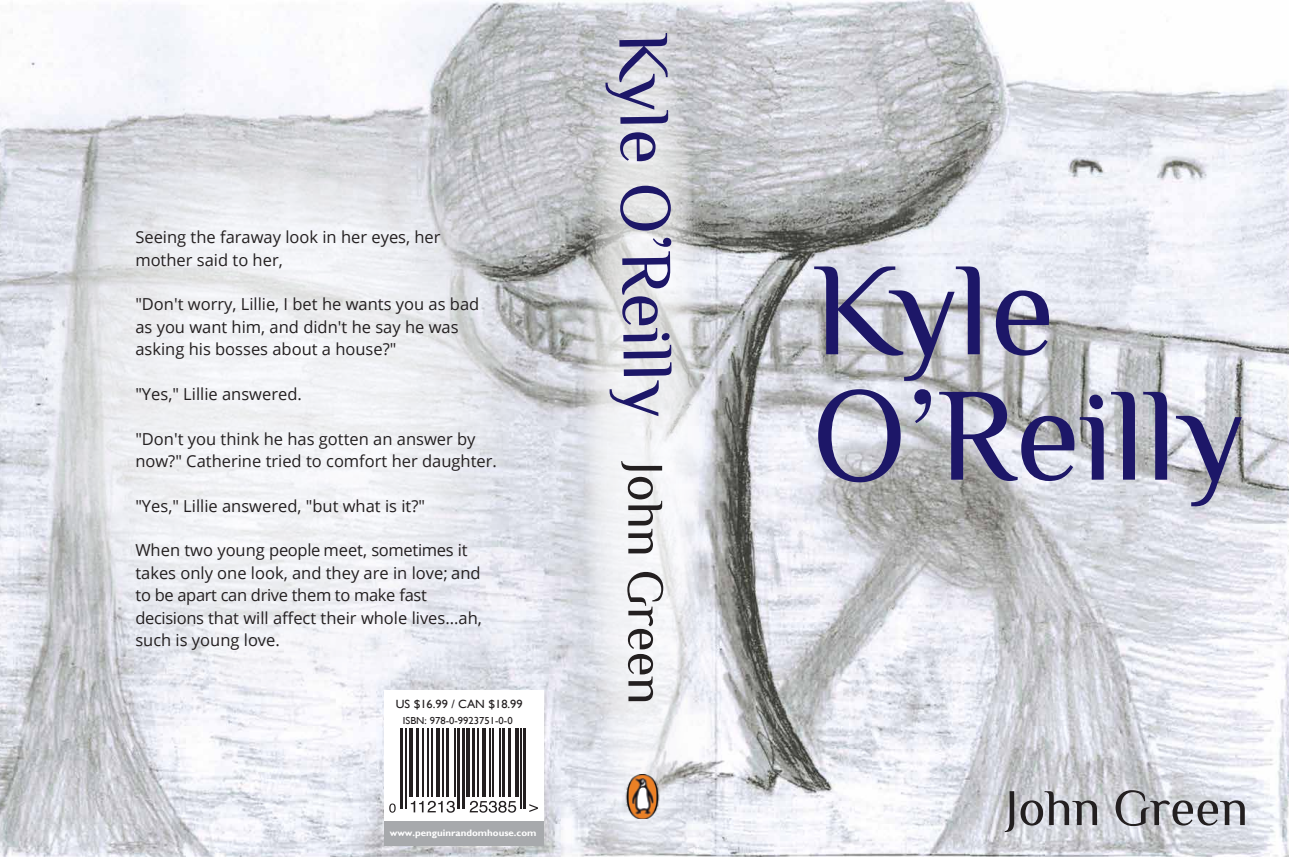
<style>
.page{position:relative;width:1289px;height:857px;background:#fff}
.page>*{position:absolute;margin:0;border:0;box-sizing:border-box;transform-origin:0 0}
.t1{font:51.3px "El Messiri";color:#231f20}
.t2{font:16.5px/22.4px "Open Sans";color:#231f20}
.t3{font:11.85px "Gill Sans";color:#231f20;scale:1.04 1}
.t4{font:10.2px "Gill Sans";color:#231f20;scale:1.04 1}
.t5{font:700 9.3px "Gill Sans";color:#fff;scale:1.04 1}
</style>
<div class="page">
<img style="left:0;top:0;width:1289px;height:857px">
<svg style="left:814px;top:266px;width:166px;height:115px"></svg>
<svg style="left:996px;top:290px;width:53px;height:65px"></svg>
<svg style="left:818px;top:389px;width:83px;height:93px"></svg>
<svg style="left:914px;top:389px;width:17px;height:34px"></svg>
<svg style="left:939px;top:392px;width:135px;height:89px"></svg>
<svg style="left:1080px;top:394px;width:24px;height:85px"></svg>
<svg style="left:1111px;top:392px;width:24px;height:87px"></svg>
<svg style="left:1143px;top:392px;width:24px;height:87px"></svg>
<svg style="left:1176px;top:416px;width:66px;height:90px"></svg>
<svg style="left:26px;top:110px;width:495px;height:580px"></svg>
<svg style="left:571px;top:0;width:143px;height:857px"></svg>
<svg style="left:605px;top:33px;width:63px;height:91px"></svg>
<svg style="left:620px;top:132px;width:36px;height:29px"></svg>
<svg style="left:620px;top:185px;width:51px;height:46px"></svg>
<svg style="left:609px;top:238px;width:63px;height:178px"></svg>
<img style="left:605px;top:774px;width:75px;height:44px">
<div style="left:384px;top:690px;width:159px;height:131px;background:#fff"></div>
<hr style="left:401px;top:728px;width:2px;height:80px;background:#231f20">
<hr style="left:405px;top:728px;width:1px;height:80px;background:#231f20">
<hr style="left:423px;top:728px;width:1px;height:68px;background:#231f20">
<hr style="left:427px;top:728px;width:1px;height:68px;background:#231f20">
<hr style="left:442px;top:728px;width:1px;height:68px;background:#231f20">
<hr style="left:477px;top:728px;width:1px;height:68px;background:#231f20">
<hr style="left:490px;top:728px;width:1px;height:68px;background:#231f20">
<hr style="left:520px;top:728px;width:1px;height:80px;background:#231f20">
<hr style="left:493px;top:728px;width:1px;height:68px;background:#231f20">
<hr style="left:416px;top:728px;width:2px;height:68px;background:#231f20">
<hr style="left:431px;top:728px;width:2px;height:68px;background:#231f20">
<hr style="left:454px;top:728px;width:1px;height:68px;background:#231f20">
<hr style="left:499px;top:728px;width:2px;height:68px;background:#231f20">
<hr style="left:502px;top:728px;width:3px;height:68px;background:#231f20">
<hr style="left:458px;top:728px;width:2px;height:80px;background:#231f20">
<hr style="left:462px;top:728px;width:2px;height:80px;background:#231f20">
<hr style="left:508px;top:728px;width:3px;height:68px;background:#231f20">
<hr style="left:523px;top:728px;width:2px;height:80px;background:#231f20">
<hr style="left:482px;top:728px;width:4px;height:68px;background:#231f20">
<hr style="left:409px;top:728px;width:3px;height:68px;background:#231f20">
<hr style="left:436px;top:728px;width:3px;height:68px;background:#231f20">
<hr style="left:466px;top:728px;width:4px;height:68px;background:#231f20">
<hr style="left:446px;top:728px;width:3px;height:68px;background:#231f20">
<hr style="left:472px;top:728px;width:3px;height:68px;background:#231f20">
<hr style="left:515px;top:728px;width:4px;height:68px;background:#231f20">
<svg style="left:411px;top:800px;width:44px;height:12px"></svg>
<svg style="left:470px;top:800px;width:46px;height:12px"></svg>
<svg style="left:389px;top:803px;width:7px;height:9px"></svg>
<svg style="left:529px;top:804px;width:9px;height:8px"></svg>
<div style="left:384px;top:821px;width:159px;height:25px;background:#a7a9ac"></div>
<p class="t2" style="left:135px;top:225px;width:307px">Seeing the faraway look in her eyes, her mother said to her,</p>
<p class="t2" style="left:135px;top:293px;width:345px">"Don't worry, Lillie, I bet he wants you as bad as you want him, and didn't he say he was asking his bosses about a house?"</p>
<p class="t2" style="left:135px;top:382px;width:168px">"Yes," Lillie answered.</p>
<p class="t2" style="left:135px;top:427px;width:363px">"Don't you think he has gotten an answer by now?" Catherine tried to comfort her daughter.</p>
<p class="t2" style="left:135px;top:494px;width:291px">"Yes," Lillie answered, "but what is it?"</p>
<p class="t2" style="left:135px;top:539px;width:348px">When two young people meet, sometimes it takes only one look, and they are in love; and to be apart can drive them to make fast decisions that will affect their whole lives...ah, such is young love.</p>
<p class="t3" style="left:396px;top:697px;width:123px">US $16.99 / CAN $18.99</p>
<p class="t4" style="left:403px;top:715px;width:107px">ISBN: 978-0-9923751-0-0</p>
<p class="t5" style="left:390px;top:826px;width:143px">www.penguinrandomhouse.com</p>
<h1 class="t1" style="left:679px;top:461px;width:245px;rotate:90deg">John Green</h1>
<h1 class="t1" style="left:1005px;top:774px;width:244px">John Green</h1>
</div>
